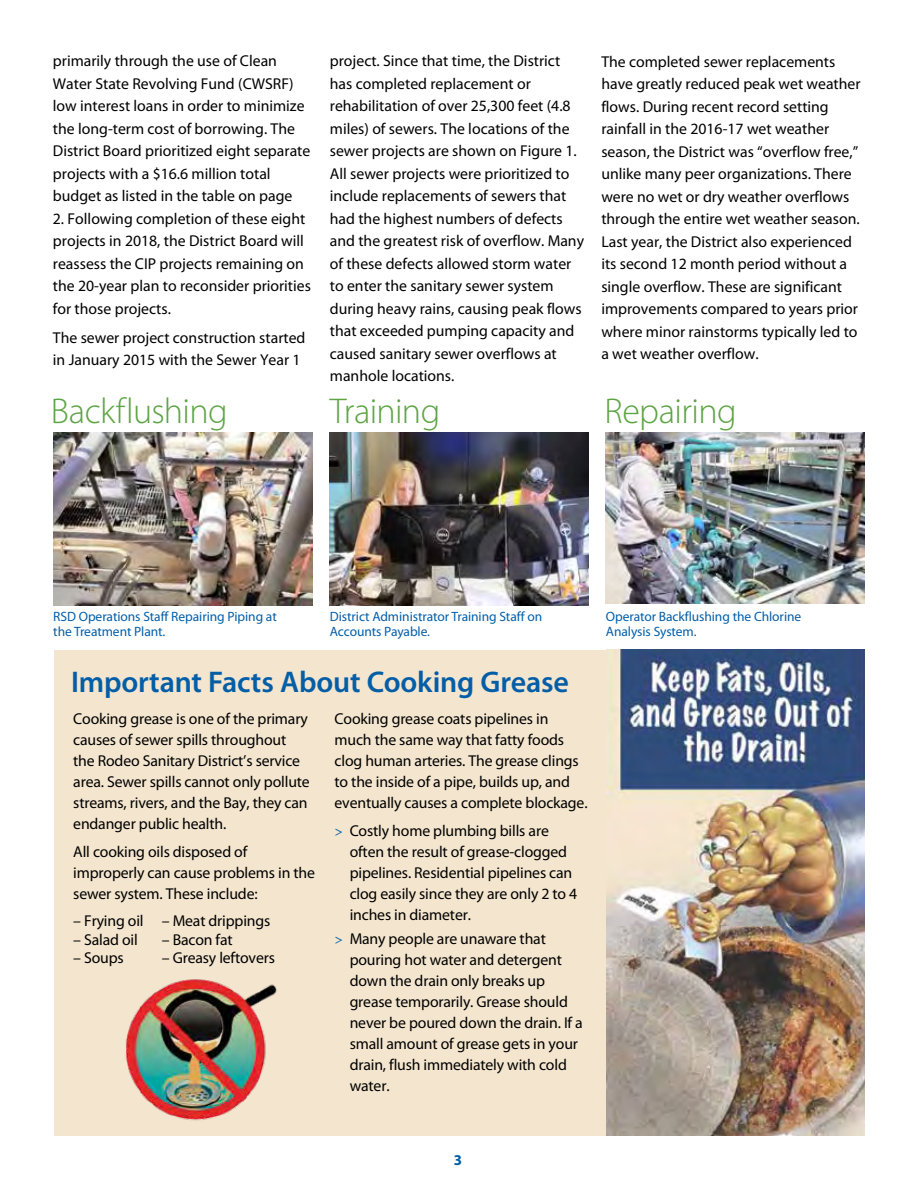
<style>
.page{position:relative;width:918px;height:1188px;background:#fff}
.page>*{position:absolute;margin:0;border:0;box-sizing:border-box;transform-origin:0 0}
.t1{font:300 36px "Myriad Pro";letter-spacing:-.02em;color:#5da444}
.t2{font:600 30px "Myriad Pro";letter-spacing:-.005em;color:#035ea8}
.t3{font:15.75px/22.5px "Myriad Pro";color:#000}
.t4{font:700 15px "Myriad Pro";color:#035ea8}
.t5{font:13.5px/15px "Myriad Pro";letter-spacing:-.005em;color:#035ea8}
.s1{font-family:"Arno Pro";color:#035ea8}
</style>
<div class="page">
<div style="left:54px;top:650px;width:558px;height:486px;background:#f3e5ce"></div>
<img style="left:607px;top:650px;width:257px;height:486px">
<img style="left:126px;top:979px;width:151px;height:142px">
<img style="left:605px;top:432px;width:260px;height:172px">
<img style="left:53px;top:432px;width:260px;height:173px">
<img style="left:330px;top:433px;width:259px;height:172px">
<p class="t3" style="left:53px;top:49px;width:259px">primarily through the use of Clean Water State Revolving Fund (CWSRF) low interest loans in order to minimize the long-term cost of borrowing. The District Board prioritized eight separate projects with a $16.6 million total budget as listed in the table on page</p>
<p class="t3" style="left:53px;top:207px;width:260px">2. Following completion of these eight projects in 2018, the District Board will reassess the CIP projects remaining on the 20-year plan to reconsider priorities for those projects.</p>
<p class="t3" style="left:53px;top:326px;width:254px">The sewer project construction started in January 2015 with the Sewer Year 1</p>
<p class="t3" style="left:330px;top:49px;width:256px">project. Since that time, the District has completed replacement or rehabilitation of over 25,300 feet (4.8 miles) of sewers. The locations of the sewer projects are shown on Figure 1.<br>All sewer projects were prioritized to include replacements of sewers that had the highest numbers of defects and the greatest risk of overflow. Many of these defects allowed storm water to enter the sanitary sewer system during heavy rains, causing peak flows that exceeded pumping capacity and caused sanitary sewer overflows at manhole locations.</p>
<p class="t3" style="left:601px;top:50px;width:261px">The completed sewer replacements have greatly reduced peak wet weather flows. During recent record setting rainfall in the 2016-17 wet weather season, the District was “overflow free,” unlike many peer organizations. There were no wet or dry weather overflows through the entire wet weather season.<br>Last year, the District also experienced its second 12 month period without a single overflow. These are significant improvements compared to years prior where minor rainstorms typically led to a wet weather overflow.</p>
<h1 class="t1" style="left:51px;top:389px;width:178px">Backflushing</h1>
<h1 class="t1" style="left:330px;top:389px;width:112px">Training</h1>
<h1 class="t1" style="left:605px;top:389px;width:134px">Repairing</h1>
<p class="t5" style="left:53px;top:609px;width:225px">RSD Operations Staff Repairing Piping at the Treatment Plant.</p>
<p class="t5" style="left:330px;top:609px;width:214px">District Administrator Training Staff on<br>Accounts Payable.</p>
<p class="t5" style="left:606px;top:609px;width:197px">Operator Backflushing the Chlorine<br>Analysis System.</p>
<h2 class="t2" style="left:71px;top:662px;width:499px">Important Facts About Cooking Grease</h2>
<p class="t3" style="left:73px;top:708px;width:238px;line-height:21px">Cooking grease is one of the primary causes of sewer spills throughout the Rodeo Sanitary District’s service area. Sewer spills cannot only pollute streams, rivers, and the Bay, they can endanger public health.</p>
<p class="t3" style="left:73px;top:841px;width:243px;line-height:21px">All cooking oils disposed of improperly can cause problems in the sewer system. These include:</p>
<p class="t3" style="left:73px;top:910px;width:199px">– Frying oil – Meat drippings</p>
<p class="t3" style="left:73px;top:928px;width:66px">– Salad oil</p>
<p class="t3" style="left:162px;top:928px;width:72px">– Bacon fat</p>
<p class="t3" style="left:73px;top:946px;width:52px">– Soups</p>
<p class="t3" style="left:162px;top:946px;width:115px">– Greasy leftovers</p>
<p class="t3" style="left:335px;top:708px;width:255px;line-height:21px">Cooking grease coats pipelines in much the same way that fatty foods clog human arteries. The grease clings to the inside of a pipe, builds up, and eventually causes a complete blockage.</p>
<p class="t3" style="left:350px;top:820px;width:229px;line-height:21px;text-indent:-15px"><span class="s1">&gt;</span> Costly home plumbing bills are often the result of grease-clogged pipelines. Residential pipelines can clog easily since they are only 2 to 4 inches in diameter.</p>
<p class="t3" style="left:350px;top:928px;width:235px;line-height:21px;text-indent:-15px"><span class="s1">&gt;</span> Many people are unaware that pouring hot water and detergent down the drain only breaks up grease temporarily. Grease should never be poured down the drain. If a small amount of grease gets in your drain, flush immediately with cold water.</p>
<p class="t4" style="left:454px;top:1150px;width:10px">3</p>
</div>
